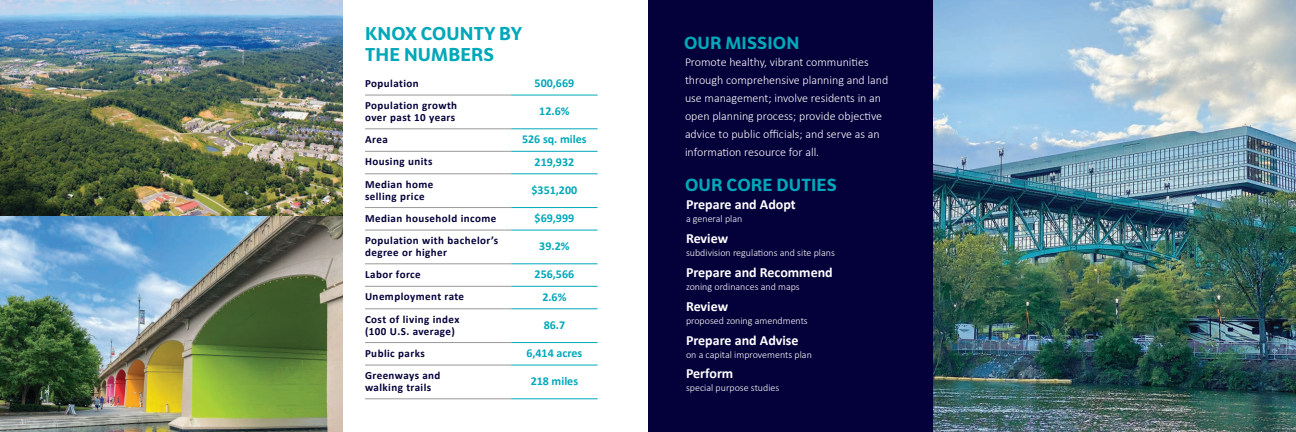
<style>
.page{position:relative;width:1296px;height:432px;background:#fff}
.page>*{position:absolute;margin:0;border:0;box-sizing:border-box;transform-origin:0 0}
.t1{font:700 18px/21.6px "Bw Surco";letter-spacing:.01em;color:#00a8b9}
.t2{font:700 17px "Bw Surco";letter-spacing:.01em;color:#00a8b9}
.t3{font:700 14px "Calibri";color:#fff}
.t4{font:300 12px/18px "Calibri";color:#fff}
.t5{font:700 12px "Calibri";color:#00a8b9}
.t6{font:700 11px/12px "Calibri";letter-spacing:.04em;color:#04003a}
.t7{font:300 10px "Calibri";color:#fff}
</style>
<div class="page">
<div style="left:648px;top:0;width:285px;height:432px;background:#04003a"></div>
<img style="left:933px;top:0;width:363px;height:432px">
<hr style="left:365px;top:95px;width:146px;height:1px;background:#999">
<hr style="left:365px;top:129px;width:146px;height:1px;background:#999">
<hr style="left:365px;top:151px;width:146px;height:1px;background:#999">
<hr style="left:365px;top:174px;width:146px;height:1px;background:#999">
<hr style="left:365px;top:207px;width:146px;height:1px;background:#999">
<hr style="left:365px;top:230px;width:146px;height:1px;background:#999">
<hr style="left:365px;top:264px;width:146px;height:1px;background:#999">
<hr style="left:365px;top:286px;width:146px;height:1px;background:#999">
<hr style="left:365px;top:309px;width:146px;height:1px;background:#999">
<hr style="left:365px;top:342px;width:146px;height:1px;background:#999">
<hr style="left:365px;top:365px;width:146px;height:1px;background:#999">
<hr style="left:365px;top:399px;width:146px;height:1px;background:#999">
<hr style="left:511px;top:95px;width:87px;height:1px;background:#00a8b9">
<hr style="left:511px;top:128px;width:87px;height:1px;background:#00a8b9">
<hr style="left:511px;top:151px;width:87px;height:1px;background:#00a8b9">
<hr style="left:511px;top:173px;width:87px;height:1px;background:#00a8b9">
<hr style="left:511px;top:207px;width:87px;height:1px;background:#00a8b9">
<hr style="left:511px;top:230px;width:87px;height:1px;background:#00a8b9">
<hr style="left:511px;top:263px;width:87px;height:1px;background:#00a8b9">
<hr style="left:511px;top:286px;width:87px;height:1px;background:#00a8b9">
<hr style="left:511px;top:308px;width:87px;height:1px;background:#00a8b9">
<hr style="left:511px;top:342px;width:87px;height:1px;background:#00a8b9">
<hr style="left:511px;top:365px;width:87px;height:1px;background:#00a8b9">
<hr style="left:511px;top:398px;width:87px;height:1px;background:#00a8b9">
<img style="left:0;top:0;width:343px;height:432px">
<h1 class="t1" style="left:365px;top:22px;width:159px">KNOX COUNTY BY<br>THE NUMBERS</h1>
<p class="t6" style="left:365px;top:77px;width:55px">Population</p>
<p class="t5" style="left:535px;top:75px;width:41px">500,669</p>
<p class="t6" style="left:365px;top:99px;width:94px">Population growth over past 10 years</p>
<p class="t5" style="left:539px;top:103px;width:32px">12.6%</p>
<p class="t6" style="left:365px;top:133px;width:24px">Area</p>
<p class="t5" style="left:522px;top:131px;width:66px">526 sq. miles</p>
<p class="t6" style="left:365px;top:156px;width:69px">Housing units</p>
<p class="t5" style="left:535px;top:153px;width:41px">219,932</p>
<p class="t6" style="left:365px;top:178px;width:70px">Median home selling price</p>
<p class="t5" style="left:532px;top:181px;width:47px">$351,200</p>
<p class="t6" style="left:365px;top:212px;width:133px">Median household income</p>
<p class="t5" style="left:535px;top:210px;width:41px">$69,999</p>
<p class="t6" style="left:365px;top:234px;width:135px">Population with bachelor’s degree or higher</p>
<p class="t5" style="left:539px;top:238px;width:32px">39.2%</p>
<p class="t6" style="left:365px;top:268px;width:57px">Labor force</p>
<p class="t5" style="left:535px;top:266px;width:41px">256,566</p>
<p class="t6" style="left:365px;top:291px;width:101px">Unemployment rate</p>
<p class="t5" style="left:542px;top:288px;width:26px">2.6%</p>
<p class="t6" style="left:365px;top:313px;width:96px">Cost of living index (100 U.S. average)</p>
<p class="t5" style="left:544px;top:316px;width:23px">86.7</p>
<p class="t6" style="left:365px;top:347px;width:61px">Public parks</p>
<p class="t5" style="left:526px;top:345px;width:58px">6,414 acres</p>
<p class="t6" style="left:365px;top:369px;width:77px">Greenways and walking trails</p>
<p class="t5" style="left:531px;top:373px;width:49px">218 miles</p>
<h2 class="t2" style="left:684px;top:31px;width:117px">OUR MISSION</h2>
<p class="t4" style="left:685px;top:53px;width:205px">Promote healthy, vibrant communities through comprehensive planning and land use management; involve residents in an open planning process; provide objective advice to public officials; and serve as an information resource for all.</p>
<h2 class="t2" style="left:685px;top:174px;width:153px">OUR CORE DUTIES</h2>
<p class="t3" style="left:686px;top:195px;width:111px">Prepare and Adopt</p>
<p class="t7" style="left:686px;top:213px;width:58px">a general plan</p>
<p class="t3" style="left:686px;top:229px;width:44px">Review</p>
<p class="t7" style="left:686px;top:247px;width:150px">subdivision regulations and site plans</p>
<p class="t3" style="left:686px;top:262px;width:148px">Prepare and Recommend</p>
<p class="t7" style="left:686px;top:280px;width:115px">zoning ordinances and maps</p>
<p class="t3" style="left:686px;top:296px;width:44px">Review</p>
<p class="t7" style="left:686px;top:314px;width:123px">proposed zoning amendments</p>
<p class="t3" style="left:686px;top:330px;width:114px">Prepare and Advise</p>
<p class="t7" style="left:686px;top:348px;width:127px">on a capital improvements plan</p>
<p class="t3" style="left:686px;top:364px;width:49px">Perform</p>
<p class="t7" style="left:686px;top:382px;width:95px">special purpose studies</p>
</div>
